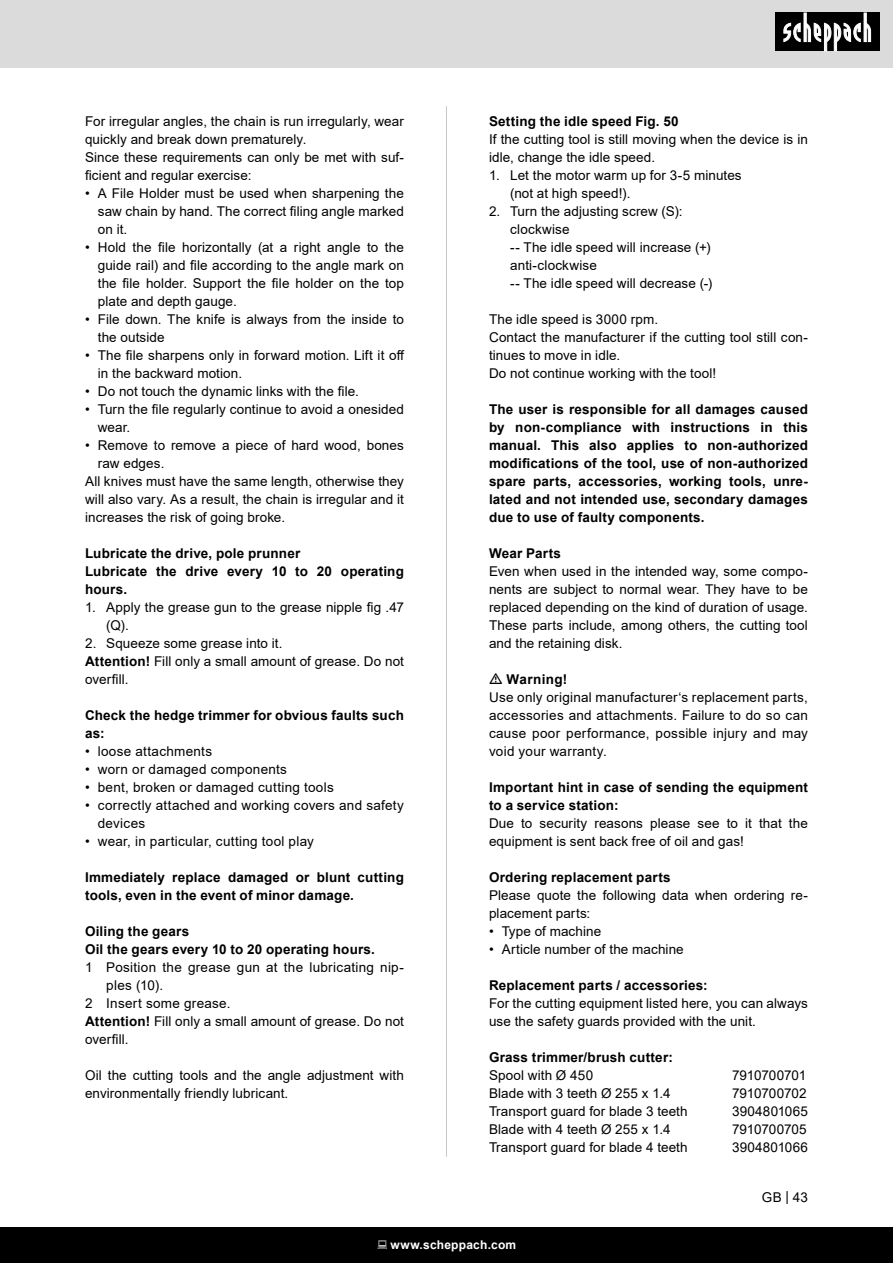
<style>
.page{position:relative;width:893px;height:1263px;background:#fff}
.page>*{position:absolute;margin:0;border:0;box-sizing:border-box;transform-origin:0 0}
.t1{font:13.5px/18px "Arial";letter-spacing:.01em;color:#000}
.t2{font:700 13.5px/18px "Arial";letter-spacing:.015em;color:#000}
.t3{font:13.5px "Arial";letter-spacing:-.01em;color:#000}
.t4{font:700 12px "Arial";letter-spacing:.02em;color:#fff}
.s1{font-weight:700}
</style>
<div class="page">
<div style="left:0;top:0;width:893px;height:67px;background:#dbdbdb"></div>
<div style="left:0;top:1227px;width:893px;height:36px;background:#000"></div>
<div style="left:775px;top:13px;width:105px;height:38px;background:#000"></div>
<svg style="left:783px;top:13px;width:88px;height:38px"></svg>
<hr style="left:446px;top:106px;width:1px;height:1051px;background:#c7c7c7">
<p class="t1" style="left:85px;top:112px;width:320px">For irregular angles, the chain is run irregularly, wear quickly and break down prematurely.</p>
<p class="t1" style="left:85px;top:148px;width:320px">Since these requirements can only be met with suf&shy;ficient and regular exercise:</p>
<p class="t1" style="left:98px;top:184px;width:308px;text-align:justify;text-indent:-13px">• A File Holder must be used when sharpening the saw chain by hand. The correct filing angle marked on it.</p>
<p class="t1" style="left:98px;top:238px;width:308px;text-align:justify;text-indent:-13px">• Hold the file horizontally (at a right angle to the guide rail) and file according to the angle mark on the file holder. Support the file holder on the top plate and depth gauge.</p>
<p class="t1" style="left:98px;top:310px;width:308px;text-indent:-13px">• File down. The knife is always from the inside to the outside</p>
<p class="t1" style="left:98px;top:346px;width:308px;text-indent:-13px">• The file sharpens only in forward motion. Lift it off in the backward motion.</p>
<p class="t1" style="left:85px;top:382px;width:275px">• Do not touch the dynamic links with the file.</p>
<p class="t1" style="left:98px;top:400px;width:308px;text-indent:-13px">• Turn the file regularly continue to avoid a onesided wear.</p>
<p class="t1" style="left:98px;top:436px;width:308px;text-indent:-13px">• Remove to remove a piece of hard wood, bones raw edges.</p>
<p class="t1" style="left:85px;top:472px;width:320px;text-align:justify">All knives must have the same length, otherwise they will also vary. As a result, the chain is irregular and it increases the risk of going broke.</p>
<p class="t2" style="left:85px;top:544px;width:217px">Lubricate the drive, pole prunner</p>
<p class="t2" style="left:85px;top:562px;width:320px">Lubricate the drive every 10 to 20 operating hours.</p>
<p class="t1" style="left:106px;top:598px;width:299px;text-indent:-21px">1. Apply the grease gun to the grease nipple fig .47 (Q).</p>
<p class="t1" style="left:85px;top:634px;width:199px">2. Squeeze some grease into it.</p>
<p class="t1" style="left:85px;top:652px;width:320px"><span class="s1">Attention!</span> Fill only a small amount of grease. Do not overfill.</p>
<p class="t2" style="left:85px;top:706px;width:320px">Check the hedge trimmer for obvious faults such as:</p>
<p class="t1" style="left:85px;top:742px;width:129px">• loose attachments</p>
<p class="t1" style="left:85px;top:760px;width:204px">• worn or damaged components</p>
<p class="t1" style="left:85px;top:778px;width:250px">• bent, broken or damaged cutting tools</p>
<p class="t1" style="left:98px;top:796px;width:308px;text-indent:-13px">• correctly attached and working covers and safety devices</p>
<p class="t1" style="left:85px;top:832px;width:230px">• wear, in particular, cutting tool play</p>
<p class="t2" style="left:85px;top:868px;width:320px">Immediately replace damaged or blunt cutting tools, even in the event of minor damage.</p>
<p class="t2" style="left:85px;top:922px;width:106px">Oiling the gears</p>
<p class="t2" style="left:85px;top:940px;width:291px">Oil the gears every 10 to 20 operating hours.</p>
<p class="t1" style="left:106px;top:958px;width:299px;text-indent:-21px">1 Position the grease gun at the lubricating nip&shy;ples (10).</p>
<p class="t1" style="left:85px;top:994px;width:147px">2 Insert some grease.</p>
<p class="t1" style="left:85px;top:1012px;width:320px"><span class="s1">Attention!</span> Fill only a small amount of grease. Do not overfill.</p>
<p class="t1" style="left:85px;top:1066px;width:320px">Oil the cutting tools and the angle adjustment with environmentally friendly lubricant.</p>
<p class="t2" style="left:489px;top:112px;width:191px">Setting the idle speed Fig. 50</p>
<p class="t1" style="left:489px;top:130px;width:320px">If the cutting tool is still moving when the device is in idle, change the idle speed.</p>
<p class="t1" style="left:489px;top:166px;width:254px">1. Let the motor warm up for 3-5 minutes</p>
<p class="t1" style="left:510px;top:184px;width:122px">(not at high speed!).</p>
<p class="t1" style="left:489px;top:202px;width:195px">2. Turn the adjusting screw (S):</p>
<p class="t1" style="left:510px;top:220px;width:61px">clockwise</p>
<p class="t1" style="left:510px;top:238px;width:202px">-- The idle speed will increase (+)</p>
<p class="t1" style="left:510px;top:256px;width:88px">anti-clockwise</p>
<p class="t1" style="left:510px;top:274px;width:204px">-- The idle speed will decrease (-)</p>
<p class="t1" style="left:489px;top:310px;width:171px">The idle speed is 3000 rpm.</p>
<p class="t1" style="left:489px;top:328px;width:320px">Contact the manufacturer if the cutting tool still con&shy;tinues to move in idle.</p>
<p class="t1" style="left:489px;top:364px;width:229px">Do not continue working with the tool!</p>
<p class="t2" style="left:489px;top:400px;width:320px;text-align:justify">The user is responsible for all damages caused by non-compliance with instructions in this manual. This also applies to non-authorized modifications of the tool, use of non-authorized spare parts, accessories, working tools, unre&shy;lated and not intended use, secondary damages due to use of faulty components.</p>
<p class="t2" style="left:489px;top:544px;width:74px">Wear Parts</p>
<p class="t1" style="left:489px;top:562px;width:320px;text-align:justify">Even when used in the intended way, some compo&shy;nents are subject to normal wear. They have to be replaced depending on the kind of duration of usage.<br>These parts include, among others, the cutting tool and the retaining disk.</p>
<p class="t2" style="left:507px;top:670px;width:62px">Warning!</p>
<p class="t1" style="left:489px;top:688px;width:320px;text-align:justify">Use only original manufacturer‘s replacement parts, accessories and attachments. Failure to do so can cause poor performance, possible injury and may void your warranty.</p>
<p class="t2" style="left:489px;top:778px;width:320px">Important hint in case of sending the equipment to a service station:</p>
<p class="t1" style="left:489px;top:814px;width:320px">Due to security reasons please see to it that the equipment is sent back free of oil and gas!</p>
<p class="t2" style="left:489px;top:868px;width:183px">Ordering replacement parts</p>
<p class="t1" style="left:489px;top:886px;width:320px">Please quote the following data when ordering re&shy;placement parts:</p>
<p class="t1" style="left:489px;top:922px;width:114px">• Type of machine</p>
<p class="t1" style="left:489px;top:940px;width:196px">• Article number of the machine</p>
<p class="t2" style="left:489px;top:976px;width:220px">Replacement parts / accessories:</p>
<p class="t1" style="left:489px;top:994px;width:320px">For the cutting equipment listed here, you can always use the safety guards provided with the unit.</p>
<p class="t2" style="left:489px;top:1048px;width:185px">Grass trimmer/brush cutter:</p>
<p class="t1" style="left:489px;top:1066px;width:106px">Spool with Ø 450</p>
<p class="t3" style="left:732px;top:1066px;width:76px">7910700701</p>
<p class="t1" style="left:489px;top:1084px;width:183px">Blade with 3 teeth Ø 255 x 1.4</p>
<p class="t3" style="left:732px;top:1084px;width:76px">7910700702</p>
<p class="t1" style="left:489px;top:1102px;width:200px">Transport guard for blade 3 teeth</p>
<p class="t1" style="left:732px;top:1102px;width:77px">3904801065</p>
<p class="t1" style="left:489px;top:1120px;width:183px">Blade with 4 teeth Ø 255 x 1.4</p>
<p class="t3" style="left:732px;top:1120px;width:76px">7910700705</p>
<p class="t1" style="left:489px;top:1138px;width:200px">Transport guard for blade 4 teeth</p>
<p class="t1" style="left:732px;top:1138px;width:77px">3904801066</p>
<p class="t1" style="left:762px;top:1188px;width:48px">GB | 43</p>
<p class="t4" style="left:391px;top:1236px;width:127px">www.scheppach.com</p>
</div>
